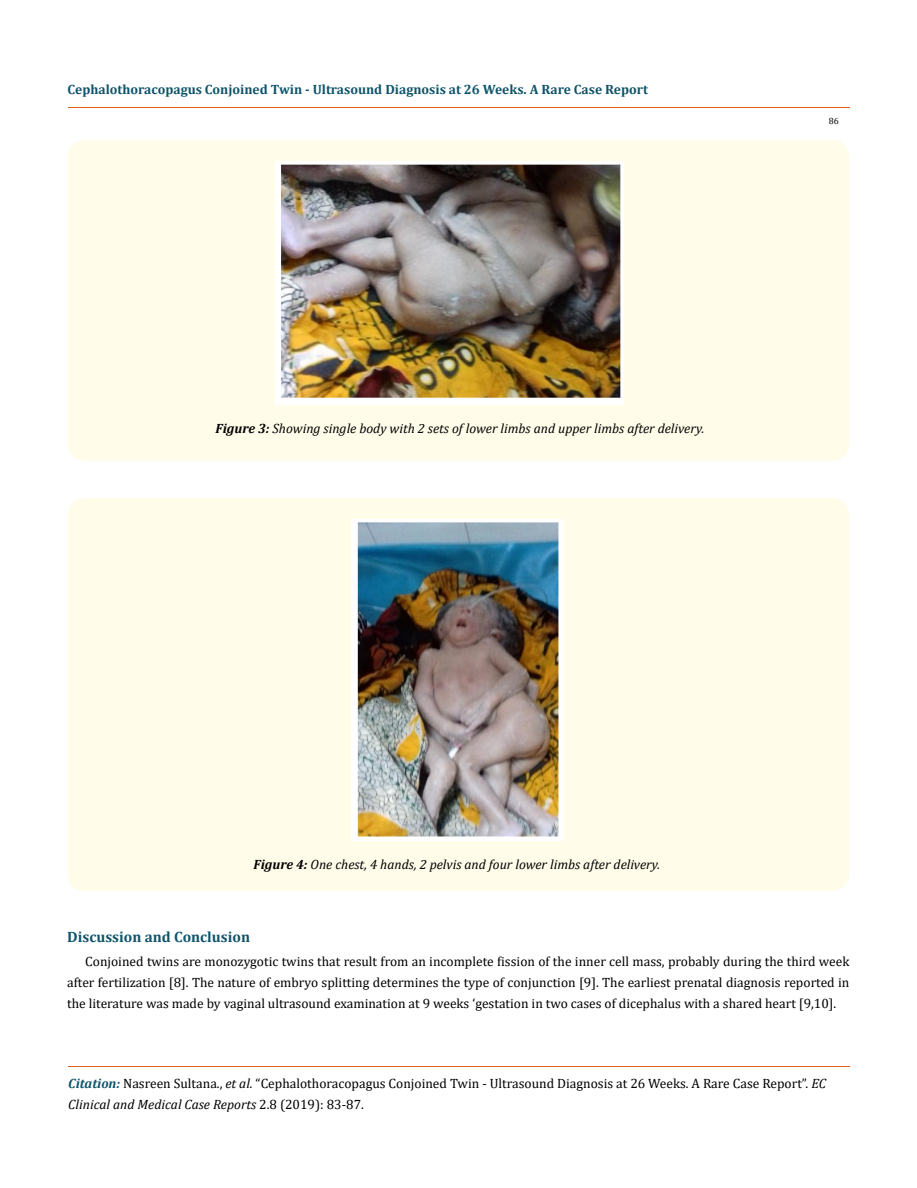
<style>
.page{position:relative;width:917px;height:1188px;background:#fff}
.page>*{position:absolute;margin:0;border:0;box-sizing:border-box;transform-origin:0 0}
.t1{font:700 15px "Cambria";color:#0e546a}
.t2{font:13.5px/21px "Cambria";color:#000}
.t3{font:italic 13.5px "Cambria";color:#000}
.t4{font:700 13.5px "Cambria";color:#0e546a}
.t5{font:9px "Cambria";color:#000}
.s1{font-weight:700}
.s2{font-weight:700;font-style:italic;color:#0e546a}
.s3{font-style:italic}
</style>
<div class="page">
<hr style="left:68px;top:108px;width:781px;height:1px;background:#e05d1a">
<hr style="left:68px;top:1066px;width:781px;height:1px;background:#e05d1a">
<div style="left:67px;top:140px;width:782px;height:321px;background:#fffde9;border-radius:18px"></div>
<img style="left:275px;top:161px;width:349px;height:244px">
<div style="left:67px;top:498px;width:782px;height:393px;background:#fffde9;border-radius:18px"></div>
<img style="left:351px;top:519px;width:211px;height:321px">
<p class="t4" style="left:68px;top:80px;width:582px">Cephalothoracopagus Conjoined Twin - Ultrasound Diagnosis at 26 Weeks. A Rare Case Report</p>
<p class="t3" style="left:215px;top:419px;width:490px"><span class="s1">Figure 3:</span> Showing single body with 2 sets of lower limbs and upper limbs after delivery.</p>
<p class="t5" style="left:828px;top:116px;width:11px">86</p>
<p class="t3" style="left:254px;top:854px;width:408px"><span class="s1">Figure 4:</span> One chest, 4 hands, 2 pelvis and four lower limbs after delivery.</p>
<p class="t1" style="left:67px;top:927px;width:184px">Discussion and Conclusion</p>
<p class="t2" style="left:67px;top:951px;width:783px;text-align:justify;text-indent:18px">Conjoined twins are monozygotic twins that result from an incomplete fission of the inner cell mass, probably during the third week after fertilization [8]. The nature of embryo splitting determines the type of conjunction [9]. The earliest prenatal diagnosis reported in the literature was made by vaginal ultrasound examination at 9 weeks ‘gestation in two cases of dicephalus with a shared heart [9,10].</p>
<p class="t2" style="left:68px;top:1073px;width:759px"><span class="s2">Citation:</span> Nasreen Sultana., <span class="s3">et al.</span> “Cephalothoracopagus Conjoined Twin - Ultrasound Diagnosis at 26 Weeks. A Rare Case Report”. <span class="s3">EC<br>Clinical and Medical Case Reports</span> 2.8 (2019): 83-87.</p>
</div>
